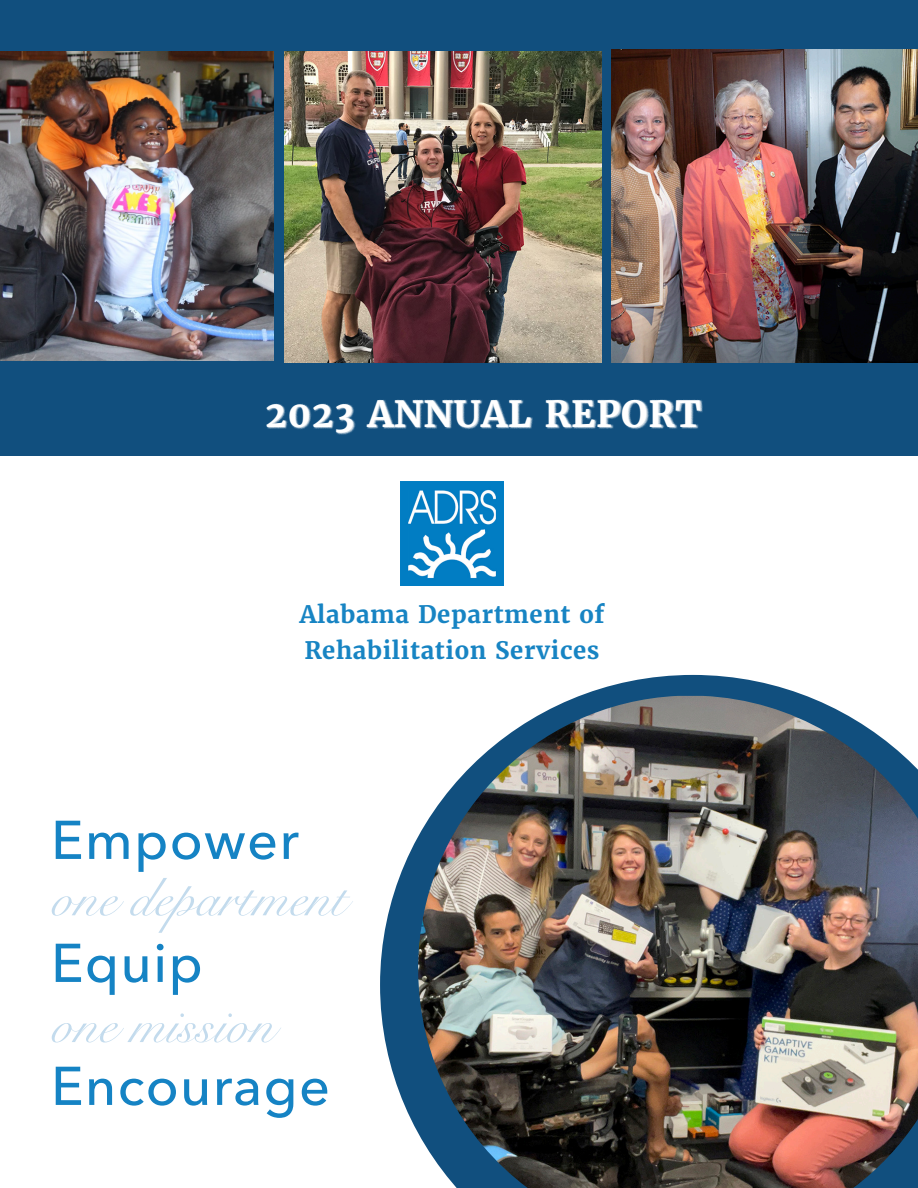
<style>
.page{position:relative;width:918px;height:1188px;background:#fff}
.page>*{position:absolute;margin:0;border:0;box-sizing:border-box;transform-origin:0 0}
.t1{font:54px "Snell Roundhand";color:#c3dbed}
.t2{font:500 54px "Avenir Next";letter-spacing:.025em;color:#1583c4}
.t3{font:700 36px "Merriweather";letter-spacing:.025em;color:#fff}
.t4{font:700 24px "Merriweather";letter-spacing:.025em;color:#1784c3}
</style>
<div class="page">
<div style="left:0;top:0;width:918px;height:455px;background:#114f7e"></div>
<svg style="left:380px;top:675px;width:427px;height:458px"></svg>
<img style="left:284px;top:52px;width:318px;height:311px">
<img style="left:418px;top:696px;width:500px;height:492px">
<div style="left:266px;top:399px;width:437px;height:36px;background:#fff;opacity:.8"></div>
<img style="left:401px;top:482px;width:102px;height:104px">
<img style="left:611px;top:50px;width:307px;height:312px">
<img style="left:0;top:52px;width:274px;height:309px">
<p class="t3" style="left:265px;top:391px;width:437px">2023 ANNUAL REPORT</p>
<p class="t4" style="left:300px;top:599px;width:306px">Alabama Department of</p>
<p class="t4" style="left:304px;top:635px;width:297px">Rehabilitation Services</p>
<p class="t2" style="left:51px;top:794px;width:249px">Empower</p>
<p class="t1" style="left:51px;top:855px;width:297px">one department</p>
<p class="t2" style="left:51px;top:917px;width:153px">Equip</p>
<p class="t1" style="left:51px;top:982px;width:225px">one mission</p>
<p class="t2" style="left:51px;top:1040px;width:280px">Encourage</p>
</div>
